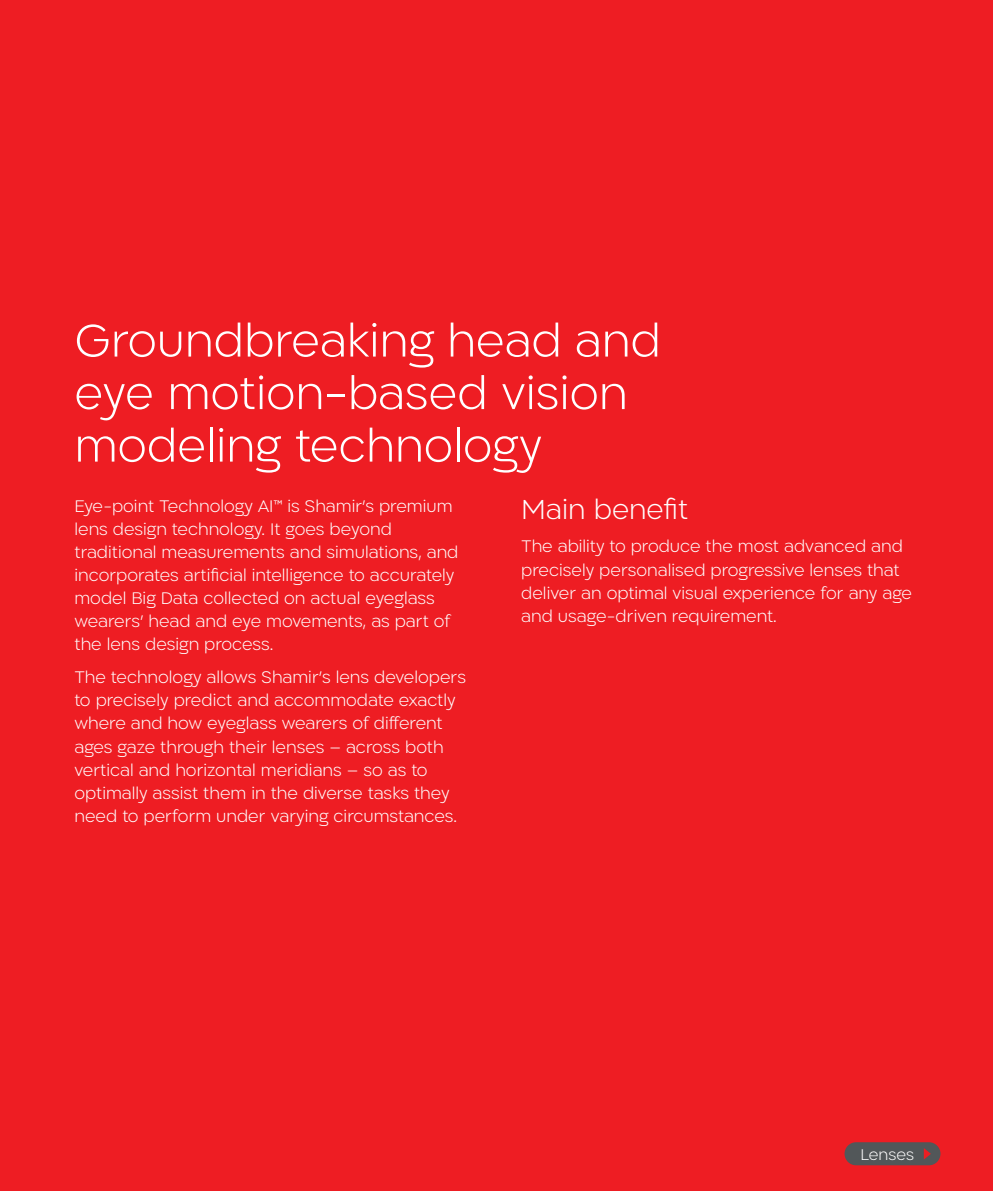
<style>
.page{position:relative;width:993px;height:1191px;background:#fff}
.page>*{position:absolute;margin:0;border:0;box-sizing:border-box;transform-origin:0 0}
.t1{font:300 52.5px/52.5px "Ploni DL1.1 AAA";color:#fff}
.t2{font:300 31.5px "Ploni DL1.1 AAA";color:#fff}
.t3{font:300 19.25px/23.1px "Ploni DL1.1 AAA";color:#fff}
.t4{font:300 17.85px "Ploni DL1.1 AAA";color:#fff}
</style>
<div class="page">
<div style="left:0;top:0;width:992px;height:1191px;background:#ee1d23"></div>
<div style="left:844px;top:1142px;width:96px;height:23px;background:#525759;border-radius:12px"></div>
<svg style="left:923px;top:1148px;width:7px;height:11px"></svg>
<h1 class="t1" style="left:74px;top:316px;width:587px">Groundbreaking head and eye motion-based vision modeling technology</h1>
<p class="t3" style="left:74px;top:495px;width:385px">Eye-point Technology AI™ is Shamir’s premium lens design technology. It goes beyond traditional measurements and simulations, and incorporates artificial intelligence to accurately model Big Data collected on actual eyeglass wearers’ head and eye movements, as part of the lens design process.</p>
<p class="t3" style="left:74px;top:666px;width:393px">The technology allows Shamir’s lens developers to precisely predict and accommodate exactly where and how eyeglass wearers of different ages gaze through their lenses – across both vertical and horizontal meridians – so as to optimally assist them in the diverse tasks they need to perform under varying circumstances.</p>
<h2 class="t2" style="left:521px;top:493px;width:168px">Main benefit</h2>
<p class="t3" style="left:521px;top:535px;width:392px">The ability to produce the most advanced and precisely personalised progressive lenses that deliver an optimal visual experience for any age and usage-driven requirement.</p>
<p class="t4" style="left:860px;top:1144px;width:55px">Lenses</p>
</div>
